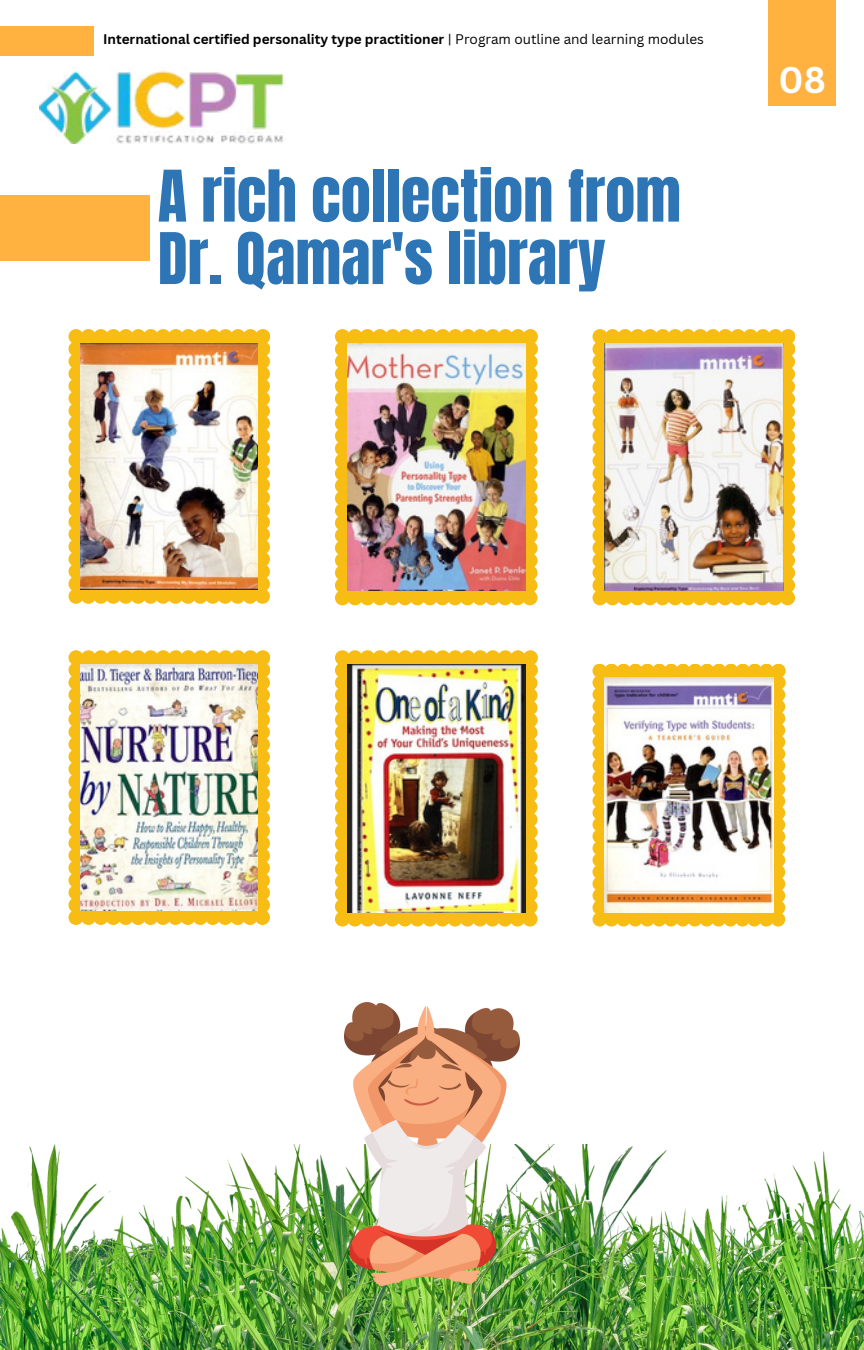
<style>
.page{position:relative;width:864px;height:1350px;background:#fff}
.page>*{position:absolute;margin:0;border:0;box-sizing:border-box;transform-origin:0 0}
.t1{font:60.52px/62.6px "Anton";color:#2e75b6}
.t2{font:700 36.23px "Canva Sans";color:#fff}
.t3{font:700 13.5px "Canva Sans";color:#000}
.s1{font-weight:400}
</style>
<div class="page">
<div style="left:0;top:26px;width:94px;height:30px;background:#ffb23f"></div>
<div style="left:768px;top:0;width:68px;height:105px;background:#ffb23f"></div>
<div style="left:0;top:195px;width:149px;height:66px;background:#ffb23f"></div>
<img style="left:39px;top:70px;width:245px;height:74px">
<svg style="left:69px;top:329px;width:201px;height:275px;fill:#f8bd15"></svg>
<img style="left:81px;top:343px;width:177px;height:247px">
<svg style="left:592px;top:329px;width:203px;height:276px;fill:#f8bd15"></svg>
<img style="left:605px;top:343px;width:178px;height:248px">
<svg style="left:335px;top:650px;width:203px;height:277px;fill:#f8bd15"></svg>
<img style="left:347px;top:665px;width:178px;height:247px">
<svg style="left:335px;top:329px;width:203px;height:276px;fill:#f8bd15"></svg>
<img style="left:347px;top:343px;width:178px;height:248px">
<svg style="left:592px;top:664px;width:194px;height:263px;fill:#f8bd15"></svg>
<img style="left:604px;top:677px;width:170px;height:236px">
<svg style="left:69px;top:650px;width:201px;height:275px;fill:#f8bd15"></svg>
<img style="left:81px;top:665px;width:177px;height:246px">
<img style="left:0;top:1144px;width:864px;height:206px">
<img style="left:344px;top:1002px;width:176px;height:284px">
<p class="t3" style="left:103px;top:30px;width:602px">International certified personality type practitioner <span class="s1">| Program outline and learning modules</span></p>
<h1 class="t1" style="left:158px;top:166px;width:525px">A rich collection from<br>Dr. Qamar's library</h1>
<p class="t2" style="left:779px;top:54px;width:49px">08</p>
</div>
